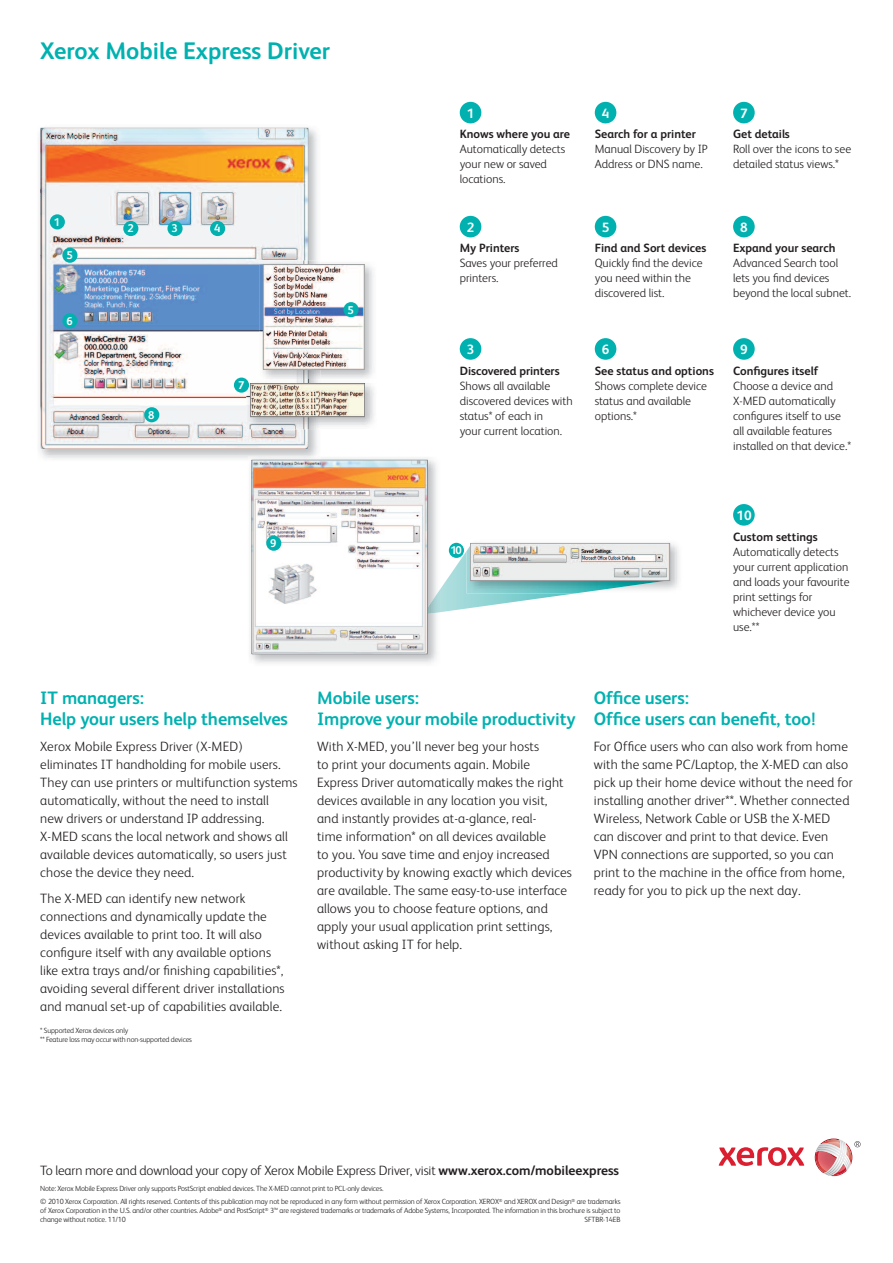
<style>
.page{position:relative;width:893px;height:1263px;background:#fff}
.page>*{position:absolute;margin:0;border:0;box-sizing:border-box;transform-origin:0 0}
.t1{font:700 24px "Xerox Sans";color:#00b1b0}
.t2{font:700 18px/21px "Xerox Sans";letter-spacing:-.005em;color:#00b1b0}
.t3{font:300 13.5px/18px "Xerox Sans";letter-spacing:.01em;color:#231f20}
.t4{font:300 13.5px/18px "Xerox Sans";letter-spacing:-.045em;color:#231f20}
.t5{font:700 13.5px "Xerox Sans";color:#fff}
.t6{font:300 12px/15px "Xerox Sans";color:#231f20}
.t7{font:700 12px "Xerox Sans";color:#231f20}
.t8{font:700 11.25px "Xerox Sans";color:#fff}
.t9{font:300 7.5px/9px "Xerox Sans";letter-spacing:-.02em;color:#231f20}
.s1{font-weight:700}
</style>
<div class="page">
<svg style="left:718px;top:1147px;width:86px;height:19px"></svg>
<svg style="left:814px;top:1139px;width:46px;height:37px"></svg>
<div style="left:460px;top:102px;width:21px;height:21px;background:#00b1b0;border-radius:50%"></div>
<div style="left:594px;top:102px;width:22px;height:21px;background:#00b1b0;border-radius:50%"></div>
<div style="left:733px;top:102px;width:21px;height:21px;background:#00b1b0;border-radius:50%"></div>
<div style="left:460px;top:216px;width:21px;height:21px;background:#00b1b0;border-radius:50%"></div>
<div style="left:594px;top:216px;width:22px;height:21px;background:#00b1b0;border-radius:50%"></div>
<div style="left:733px;top:216px;width:21px;height:21px;background:#00b1b0;border-radius:50%"></div>
<div style="left:460px;top:338px;width:21px;height:22px;background:#00b1b0;border-radius:50%"></div>
<div style="left:594px;top:338px;width:22px;height:22px;background:#00b1b0;border-radius:50%"></div>
<div style="left:733px;top:338px;width:21px;height:22px;background:#00b1b0;border-radius:50%"></div>
<div style="left:733px;top:504px;width:21px;height:22px;background:#00b1b0;border-radius:50%"></div>
<img style="left:39px;top:127px;width:279px;height:332px">
<img style="left:40px;top:128px;width:268px;height:321px">
<div style="left:50px;top:214px;width:15px;height:15px;background:#00b1b0;border-radius:50%"></div>
<div style="left:62px;top:313px;width:15px;height:15px;background:#00b1b0;border-radius:50%"></div>
<div style="left:144px;top:407px;width:15px;height:15px;background:#00b1b0;border-radius:50%"></div>
<img style="left:259px;top:261px;width:115px;height:119px">
<img style="left:263px;top:264px;width:101px;height:106px">
<div style="left:123px;top:221px;width:15px;height:15px;background:#00b1b0;border-radius:50%"></div>
<div style="left:167px;top:221px;width:16px;height:15px;background:#00b1b0;border-radius:50%"></div>
<div style="left:210px;top:221px;width:15px;height:15px;background:#00b1b0;border-radius:50%"></div>
<div style="left:343px;top:302px;width:15px;height:15px;background:#00b1b0;border-radius:50%"></div>
<div style="left:62px;top:248px;width:15px;height:15px;background:#00b1b0;border-radius:50%"></div>
<img style="left:428px;top:589px;width:12px;height:25px">
<img style="left:248px;top:456px;width:72px;height:6px">
<svg style="left:251px;top:460px;width:177px;height:194px"></svg>
<div style="left:266px;top:536px;width:15px;height:15px;background:#00b1b0;border-radius:50%"></div>
<img style="left:320px;top:383px;width:54px;height:44px">
<img style="left:308px;top:417px;width:12px;height:12px">
<img style="left:246px;top:380px;width:62px;height:49px">
<svg style="left:250px;top:380px;width:115px;height:37px;background:#d0c6b7"></svg>
<div style="left:234px;top:378px;width:15px;height:15px;background:#00b1b0;border-radius:50%"></div>
<img style="left:474px;top:542px;width:205px;height:48px">
<svg style="left:440px;top:543px;width:230px;height:69px"></svg>
<div style="left:449px;top:543px;width:15px;height:15px;background:#00b1b0;border-radius:50%"></div>
<h1 class="t1" style="left:40px;top:42px;width:291px">Xerox Mobile Express Driver</h1>
<p class="t8" style="left:54px;top:218px;width:8px">1</p>
<p class="t8" style="left:66px;top:251px;width:8px">5</p>
<p class="t8" style="left:66px;top:317px;width:8px">6</p>
<p class="t8" style="left:127px;top:225px;width:8px">2</p>
<p class="t8" style="left:171px;top:225px;width:8px">3</p>
<p class="t8" style="left:214px;top:225px;width:8px">4</p>
<p class="t8" style="left:148px;top:411px;width:8px">8</p>
<p class="t8" style="left:238px;top:381px;width:8px">7</p>
<p class="t8" style="left:347px;top:306px;width:8px">5</p>
<p class="t5" style="left:467px;top:109px;width:9px">1</p>
<p class="t7" style="left:460px;top:130px;width:112px">Knows where you are</p>
<p class="t6" style="left:460px;top:143px;width:107px">Automatically detects your new or saved locations.</p>
<p class="t5" style="left:467px;top:223px;width:9px">2</p>
<p class="t7" style="left:460px;top:244px;width:61px">My Printers</p>
<p class="t6" style="left:460px;top:257px;width:100px">Saves your preferred printers.</p>
<p class="t5" style="left:467px;top:345px;width:9px">3</p>
<p class="t7" style="left:460px;top:366px;width:101px">Discovered printers</p>
<p class="t6" style="left:460px;top:379px;width:114px">Shows all available discovered devices with status* of each in<br>your current location.</p>
<p class="t5" style="left:602px;top:109px;width:9px">4</p>
<p class="t7" style="left:594px;top:130px;width:103px">Search for a printer</p>
<p class="t6" style="left:594px;top:143px;width:115px">Manual Discovery by IP<br>Address or DNS name.</p>
<p class="t5" style="left:740px;top:109px;width:9px">7</p>
<p class="t7" style="left:733px;top:130px;width:58px">Get details</p>
<p class="t6" style="left:733px;top:143px;width:120px">Roll over the icons to see detailed status views.*</p>
<p class="t5" style="left:602px;top:223px;width:9px">5</p>
<p class="t7" style="left:594px;top:244px;width:113px">Find and Sort devices</p>
<p class="t6" style="left:594px;top:257px;width:109px">Quickly find the device you need within the discovered list.</p>
<p class="t5" style="left:602px;top:345px;width:9px">6</p>
<p class="t7" style="left:594px;top:366px;width:121px">See status and options</p>
<p class="t6" style="left:594px;top:379px;width:114px">Shows complete device status and available options.*</p>
<p class="t5" style="left:740px;top:223px;width:9px">8</p>
<p class="t7" style="left:733px;top:244px;width:104px">Expand your search</p>
<p class="t6" style="left:733px;top:257px;width:119px">Advanced Search tool lets you find devices beyond the local subnet.</p>
<p class="t5" style="left:740px;top:345px;width:9px">9</p>
<p class="t7" style="left:733px;top:366px;width:86px">Configures itself</p>
<p class="t6" style="left:733px;top:379px;width:119px">Choose a device and<br>X-MED automatically configures itself to use all available features installed on that device.*</p>
<p class="t8" style="left:270px;top:539px;width:8px">9</p>
<p class="t8" style="left:450px;top:547px;width:13px">10</p>
<p class="t5" style="left:736px;top:511px;width:17px">10</p>
<p class="t7" style="left:733px;top:532px;width:86px">Custom settings</p>
<p class="t6" style="left:733px;top:545px;width:118px">Automatically detects your current application and loads your favourite print settings for whichever device you use.**</p>
<h2 class="t2" style="left:40px;top:690px;width:249px">IT managers:<br>Help your users help themselves</h2>
<p class="t3" style="left:40px;top:739px;width:259px">Xerox Mobile Express Driver (X-MED) eliminates IT handholding for mobile users.<br>They can use printers or multifunction systems automatically, without the need to install<br>new drivers or understand IP addressing.<br>X-MED scans the local network and shows all available devices automatically, so users just chose the device they need.</p>
<p class="t3" style="left:40px;top:890px;width:246px">The X-MED can identify new network connections and dynamically update the devices available to print too. It will also configure itself with any available options like extra trays and/or finishing capabilities*, avoiding several different driver installations and manual set-up of capabilities available.</p>
<p class="t9" style="left:40px;top:1027px;width:153px">* Supported Xerox devices only<br>** Feature loss may occur with non-supported devices</p>
<h2 class="t2" style="left:317px;top:690px;width:260px">Mobile users:<br>Improve your mobile productivity</h2>
<p class="t4" style="left:317px;top:739px;width:256px">With X-MED, you’ll never beg your hosts<br>to print your documents again. Mobile Express Driver automatically makes the right devices available in any location you visit, and instantly provides at-a-glance, real-<br>time information* on all devices available<br>to you. You save time and enjoy increased productivity by knowing exactly which devices are available. The same easy-to-use interface allows you to choose feature options, and apply your usual application print settings, without asking IT for help.</p>
<h2 class="t2" style="left:594px;top:690px;width:223px">Office users:<br>Office users can benefit, too!</h2>
<p class="t3" style="left:594px;top:739px;width:260px">For Office users who can also work from home with the same PC/Laptop, the X-MED can also pick up their home device without the need for installing another driver**. Whether connected Wireless, Network Cable or USB the X-MED can discover and print to that device. Even VPN connections are supported, so you can print to the machine in the office from home, ready for you to pick up the next day.</p>
<p class="t3" style="left:40px;top:1162px;width:580px">To learn more and download your copy of Xerox Mobile Express Driver, visit <span class="s1">www.xerox.com/mobileexpress</span></p>
<p class="t9" style="left:40px;top:1183px;width:581px;line-height:13.4px">Note: Xerox Mobile Express Driver only supports PostScript enabled devices. The X-MED cannot print to PCL-only devices.<br>© 2010 Xerox Corporation. All rights reserved. Contents of this publication may not be reproduced in any form without permission of Xerox Corporation. XEROX<sup>®</sup> and XEROX and Design<sup>®</sup> are trademarks</p>
<p class="t9" style="left:40px;top:1207px;width:581px">of Xerox Corporation in the U.S. and/or other countries. Adobe<sup>®</sup> and PostScript<sup>®</sup> 3™ are registered trademarks or trademarks of Adobe Systems, Incorporated. The information in this brochure is subject to change without notice. 11/10</p>
<p class="t9" style="left:584px;top:1216px;width:37px">SFTBR-14EB</p>
</div>
